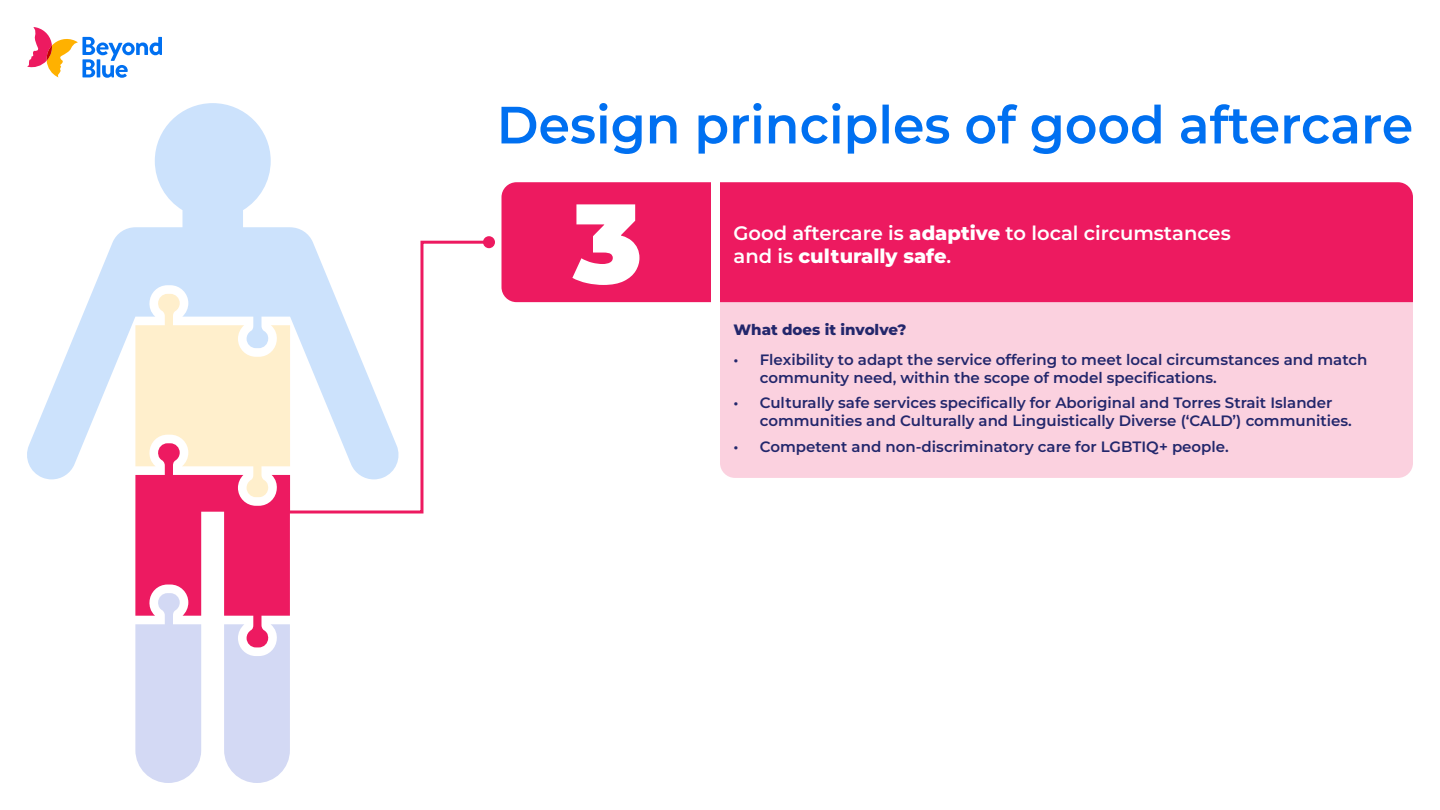
<style>
.page{position:relative;width:1440px;height:810px;background:#fff}
.page>*{position:absolute;margin:0;border:0;box-sizing:border-box;transform-origin:0 0}
.t1{font:900 112.5px "Montserrat";color:#fff}
.t2{font:600 19.5px "Montserrat";color:#fff}
.t3{font:800 19.5px "Montserrat";color:#fff}
.t4{font:600 15px/18px "Montserrat";color:#23276c}
.t5{font:800 15px "Montserrat";color:#23276c}
.s1{font-weight:800}
.s2{font-weight:600}
</style>
<div class="page">
<svg style="left:27px;top:27px;width:135px;height:51px"></svg>
<svg style="left:501px;top:103px;width:910px;height:51px"></svg>
<div style="left:720px;top:302px;width:693px;height:176px;background:#fbd1df"></div>
<div style="left:720px;top:182px;width:693px;height:120px;background:#ed1a60"></div>
<div style="left:501px;top:182px;width:210px;height:120px;background:#ed1a60"></div>
<svg style="left:290px;top:239px;width:202px;height:275px"></svg>
<div style="left:483px;top:236px;width:12px;height:12px;background:#ed1a60;border-radius:50%"></div>
<svg style="left:135px;top:479px;width:155px;height:304px"></svg>
<svg style="left:27px;top:103px;width:375px;height:376px"></svg>
<h1 class="t1" style="left:573px;top:168px;width:71px">3</h1>
<h2 class="t2" style="left:734px;top:220px;width:499px">Good aftercare is <span class="s1">adaptive</span> to local circumstances</h2>
<h2 class="t3" style="left:734px;top:243px;width:219px"><span class="s2">and is</span> culturally safe<span class="s2">.</span></h2>
<p class="t5" style="left:734px;top:320px;width:174px">What does it involve?</p>
<p class="t4" style="left:760px;top:350px;width:609px;text-indent:-26px">• Flexibility to adapt the service offering to meet local circumstances and match community need, within the scope of model specifications.</p>
<p class="t4" style="left:760px;top:393px;width:594px;text-indent:-26px">• Culturally safe services specifically for Aboriginal and Torres Strait Islander communities and Culturally and Linguistically Diverse (‘CALD’) communities.</p>
<p class="t4" style="left:734px;top:437px;width:497px">• Competent and non-discriminatory care for LGBTIQ+ people.</p>
</div>
